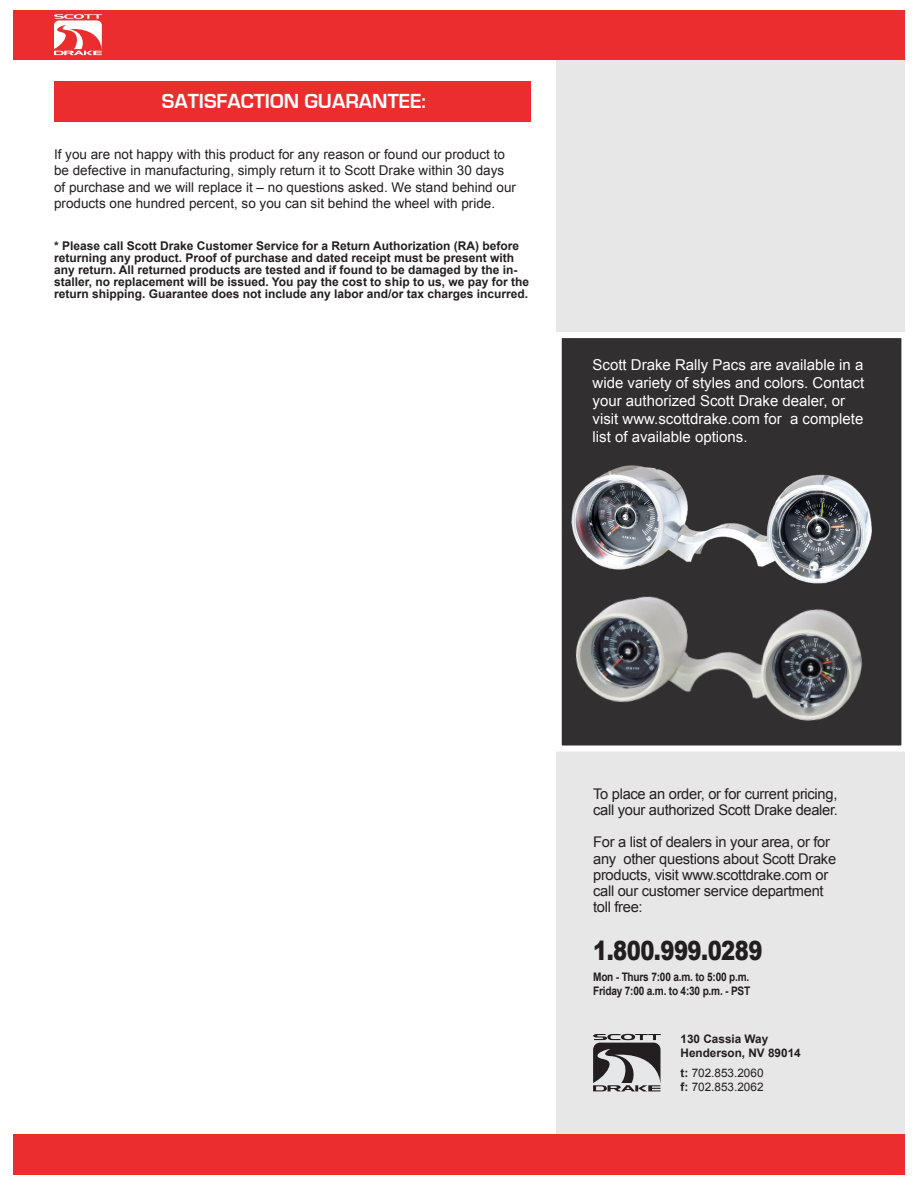
<style>
.page{position:relative;width:918px;height:1188px;background:#fff}
.page>*{position:absolute;margin:0;border:0;box-sizing:border-box;transform-origin:0 0}
.t1{font:900 26.4px "Arial";letter-spacing:-.025em;color:#231f20;scale:.8 1}
.t2{font:700 21px "Eurostile";color:#fff}
.t3{font:15px/18px "Arial";color:#fff}
.t4{font:14.7px/16.2px "Arial";letter-spacing:-.02em;color:#231f20}
.t5{font:13.5px/16.5px "Arial";color:#231f20}
.t6{font:700 12px/12px "Arial";color:#231f20}
.t7{font:700 11.7px/14.1px "Arial";letter-spacing:-.02em;color:#231f20;scale:.86 1}
.t8{font:700 11.7px/14.1px "Arial";color:#231f20}
.t9{font:11.7px/14.1px "Arial";color:#231f20}
.s1{font-weight:700}
</style>
<div class="page">
<div style="left:556px;top:55px;width:348px;height:1119px;background:#e7e7e8"></div>
<div style="left:13px;top:10px;width:891px;height:49px;background:#eb2d2e"></div>
<svg style="left:54px;top:14px;width:48px;height:41px"></svg>
<div style="left:13px;top:1134px;width:891px;height:40px;background:#eb2d2e"></div>
<div style="left:54px;top:82px;width:477px;height:40px;background:#eb2d2e"></div>
<svg style="left:593px;top:1034px;width:68px;height:57px"></svg>
<div style="left:556px;top:332px;width:351px;height:420px;background:#312f30;border:6px solid #fff"></div>
<img style="left:556px;top:634px;width:351px;height:108px">
<img style="left:556px;top:413px;width:351px;height:221px">
<p class="t2" style="left:162px;top:89px;width:266px">SATISFACTION GUARANTEE:</p>
<p class="t5" style="left:54px;top:146px;width:464px">If you are not happy with this product for any reason or found our product to be defective in manufacturing, simply return it to Scott Drake within 30 days of purchase and we will replace it – no questions asked. We stand behind our products one hundred percent, so you can sit behind the wheel with pride.</p>
<p class="t6" style="left:54px;top:240px;width:477px">* Please call Scott Drake Customer Service for a Return Authorization (RA) before returning any product. Proof of purchase and dated receipt must be present with any return. All returned products are tested and if found to be damaged by the in&shy;staller, no replacement will be issued. You pay the cost to ship to us, we pay for the return shipping. Guarantee does not include any labor and/or tax charges incurred.</p>
<p class="t3" style="left:593px;top:356px;width:273px">Scott Drake Rally Pacs are available in a wide variety of styles and colors. Contact your authorized Scott Drake dealer, or visit www.scottdrake.com for a complete list of available options.</p>
<p class="t4" style="left:593px;top:786px;width:246px">To place an order, or for current pricing, call your authorized Scott Drake dealer.</p>
<p class="t4" style="left:593px;top:834px;width:245px">For a list of dealers in your area, or for any other questions about Scott Drake products, visit www.scottdrake.com or call our customer service department toll free:</p>
<p class="t1" style="left:593px;top:931px;width:213px">1.800.999.0289</p>
<p class="t7" style="left:593px;top:970px;width:184px">Mon - Thurs 7:00 a.m. to 5:00 p.m.<br>Friday 7:00 a.m. to 4:30 p.m. - PST</p>
<p class="t8" style="left:681px;top:1032px;width:122px">130 Cassia Way<br>Henderson, NV 89014</p>
<p class="t9" style="left:681px;top:1066px;width:84px"><span class="s1">t:</span> 702.853.2060 <span class="s1">f:</span> 702.853.2062</p>
</div>
